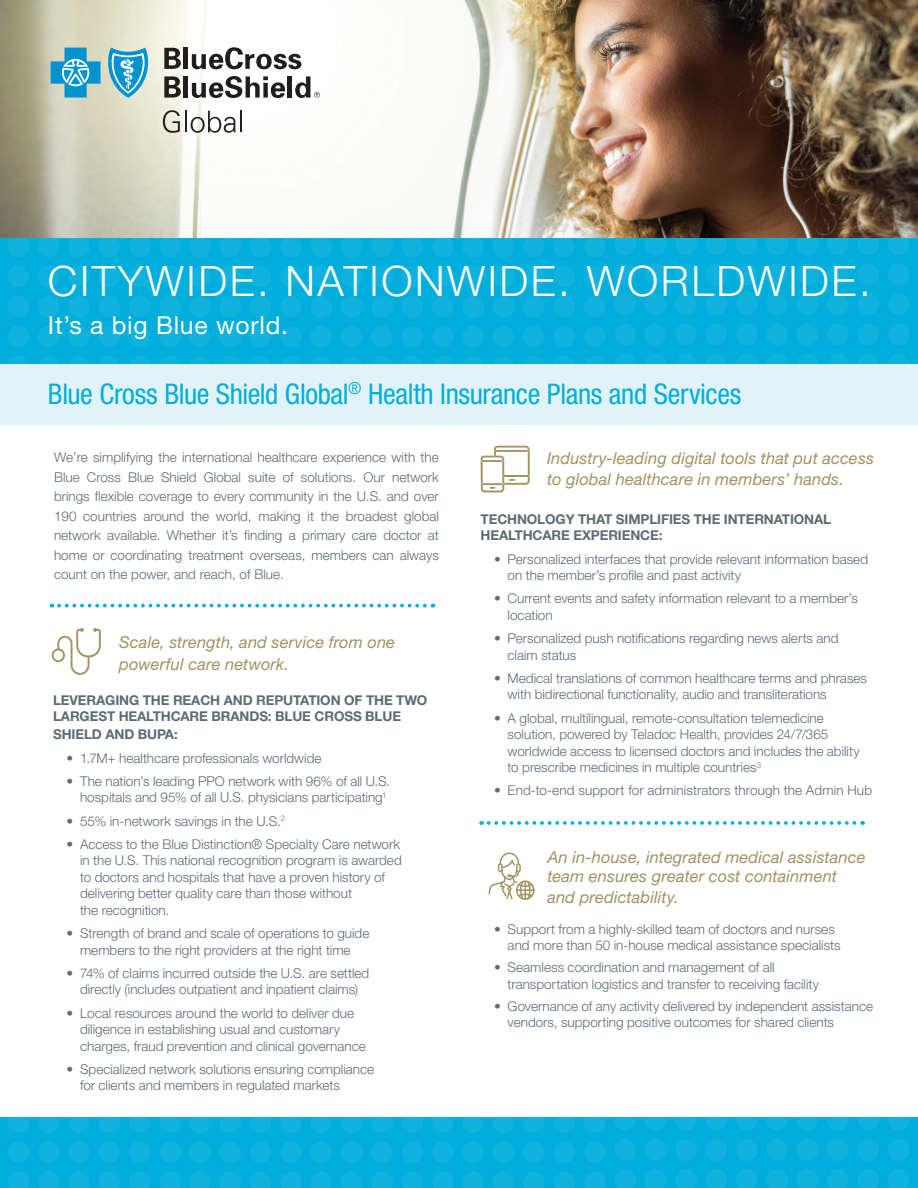
<style>
.page{position:relative;width:918px;height:1188px;background:#fff}
.page>*{position:absolute;margin:0;border:0;box-sizing:border-box;transform-origin:0 0}
.t1{font:300 42px "Helvetica Neue LT Std";letter-spacing:.06em;color:#fff}
.t2{font:condensed 28.5px "Helvetica Neue LT Std";letter-spacing:-.015em;color:#00aedc}
.t3{font:24.75px "Helvetica Neue LT Std";letter-spacing:.03em;color:#fff}
.t4{font:italic 16.5px/20.4px "Helvetica Neue LT Std";letter-spacing:.005em;color:#a29161}
.t5{font:300 13.5px/16.5px "Helvetica Neue LT Std";color:#5b6c75}
.t6{font:700 13.5px/16.5px "Helvetica Neue LT Std";letter-spacing:-.01em;color:#5b6c75}
</style>
<div class="page">
<img style="left:0;top:0;width:918px;height:238px">
<img style="left:0;top:1117px;width:918px;height:71px">
<svg style="left:164px;top:48px;width:17px;height:21px"></svg>
<hr style="left:184px;top:48px;width:4px;height:21px;background:#211d1e">
<svg style="left:192px;top:47px;width:109px;height:22px"></svg>
<svg style="left:164px;top:76px;width:17px;height:22px"></svg>
<hr style="left:184px;top:76px;width:4px;height:22px;background:#211d1e">
<svg style="left:192px;top:76px;width:93px;height:22px"></svg>
<hr style="left:288px;top:76px;width:4px;height:22px;background:#211d1e">
<svg style="left:51px;top:48px;width:50px;height:50px;background:#64b5d0"></svg>
<svg style="left:107px;top:48px;width:42px;height:50px;background:#6fbdd7"></svg>
<svg style="left:163px;top:110px;width:17px;height:23px"></svg>
<hr style="left:185px;top:111px;width:2px;height:21px;background:#231f20">
<svg style="left:191px;top:111px;width:45px;height:22px"></svg>
<hr style="left:240px;top:111px;width:2px;height:21px;background:#231f20">
<svg style="left:295px;top:76px;width:25px;height:22px"></svg>
<div style="left:0;top:364px;width:918px;height:61px;background:#e2f3f8"></div>
<svg style="left:59px;top:604px;width:375px;height:3px"></svg>
<svg style="left:489px;top:821px;width:374px;height:4px"></svg>
<img style="left:0;top:238px;width:918px;height:126px">
<svg style="left:52px;top:628px;width:49px;height:47px"></svg>
<svg style="left:481px;top:446px;width:49px;height:46px"></svg>
<svg style="left:488px;top:853px;width:47px;height:47px"></svg>
<h1 class="t1" style="left:48px;top:256px;width:824px">CITYWIDE. NATIONWIDE. WORLDWIDE.</h1>
<h3 class="t3" style="left:48px;top:310px;width:242px">It’s a big Blue world.</h3>
<h2 class="t2" style="left:48px;top:377px;width:695px">Blue Cross Blue Shield Global<sup>®</sup> Health Insurance Plans and Services</h2>
<p class="t5" style="left:54px;top:447px;width:386px;line-height:19.5px;text-align:justify">We’re simplifying the international healthcare experience with the Blue Cross Blue Shield Global suite of solutions. Our network brings flexible coverage to every community in the U.S. and over 190 countries around the world, making it the broadest global network available. Whether it’s finding a primary care doctor at home or coordinating treatment overseas, members can always count on the power, and reach, of Blue.</p>
<p class="t4" style="left:119px;top:630px;width:277px;line-height:22.6px">Scale, strength, and service from one powerful care network.</p>
<p class="t6" style="left:53px;top:691px;width:376px">LEVERAGING THE REACH AND REPUTATION OF THE TWO<br>LARGEST HEALTHCARE BRANDS: BLUE CROSS BLUE</p>
<p class="t6" style="left:53px;top:726px;width:126px">SHIELD AND BUPA:</p>
<p class="t5" style="left:67px;top:749px;width:257px">• 1.7M+ healthcare professionals worldwide</p>
<p class="t5" style="left:67px;top:772px;width:325px;text-align:right">• The nation’s leading PPO network with 96% of all U.S. hospitals and 95% of all U.S. physicians participating<sup>1</sup></p>
<p class="t5" style="left:67px;top:812px;width:220px">• 55% in-network savings in the U.S.<sup>2</sup></p>
<p class="t5" style="left:80px;top:835px;width:323px;text-indent:-14px">• Access to the Blue Distinction® Specialty Care network in the U.S. This national recognition program is awarded to doctors and hospitals that have a proven history of delivering better quality care than those without<br>the recognition.</p>
<p class="t5" style="left:67px;top:925px;width:304px;text-align:center">• Strength of brand and scale of operations to guide members to the right providers at the right time</p>
<p class="t5" style="left:67px;top:964px;width:304px;text-align:center">• 74% of claims incurred outside the U.S. are settled directly (includes outpatient and inpatient claims)</p>
<p class="t5" style="left:80px;top:1004px;width:287px;text-indent:-14px">• Local resources around the world to deliver due diligence in establishing usual and customary charges, fraud prevention and clinical governance</p>
<p class="t5" style="left:80px;top:1060px;width:296px;text-indent:-14px">• Specialized network solutions ensuring compliance for clients and members in regulated markets</p>
<p class="t4" style="left:547px;top:448px;width:329px;line-height:21px">Industry-leading digital tools that put access to global healthcare in members’ hands.</p>
<p class="t6" style="left:481px;top:511px;width:352px">TECHNOLOGY THAT SIMPLIFIES THE INTERNATIONAL<br>HEALTHCARE EXPERIENCE:</p>
<p class="t5" style="left:508px;top:550px;width:362px;text-indent:-14px">• Personalized interfaces that provide relevant information based on the member’s profile and past activity</p>
<p class="t5" style="left:508px;top:590px;width:352px;text-indent:-14px">• Current events and safety information relevant to a member’s location</p>
<p class="t5" style="left:508px;top:630px;width:332px;text-indent:-14px">• Personalized push notifications regarding news alerts and claim status</p>
<p class="t5" style="left:508px;top:670px;width:361px;text-indent:-14px">• Medical translations of common healthcare terms and phrases with bidirectional functionality, audio and transliterations</p>
<p class="t5" style="left:508px;top:709px;width:354px;text-indent:-14px">• A global, multilingual, remote-consultation telemedicine solution, powered by Teladoc Health, provides 24/7/365 worldwide access to licensed doctors and includes the ability to prescribe medicines in multiple countries<sup>3</sup></p>
<p class="t5" style="left:494px;top:782px;width:380px">• End-to-end support for administrators through the Admin Hub</p>
<p class="t4" style="left:547px;top:846px;width:320px">An in-house, integrated medical assistance team ensures greater cost containment and predictability.</p>
<p class="t5" style="left:508px;top:921px;width:334px;text-indent:-14px">• Support from a highly-skilled team of doctors and nurses and more than 50 in-house medical assistance specialists</p>
<p class="t5" style="left:508px;top:959px;width:313px;text-indent:-14px">• Seamless coordination and management of all transportation logistics and transfer to receiving facility</p>
<p class="t5" style="left:508px;top:997px;width:367px;text-indent:-14px">• Governance of any activity delivered by independent assistance vendors, supporting positive outcomes for shared clients</p>
</div>
